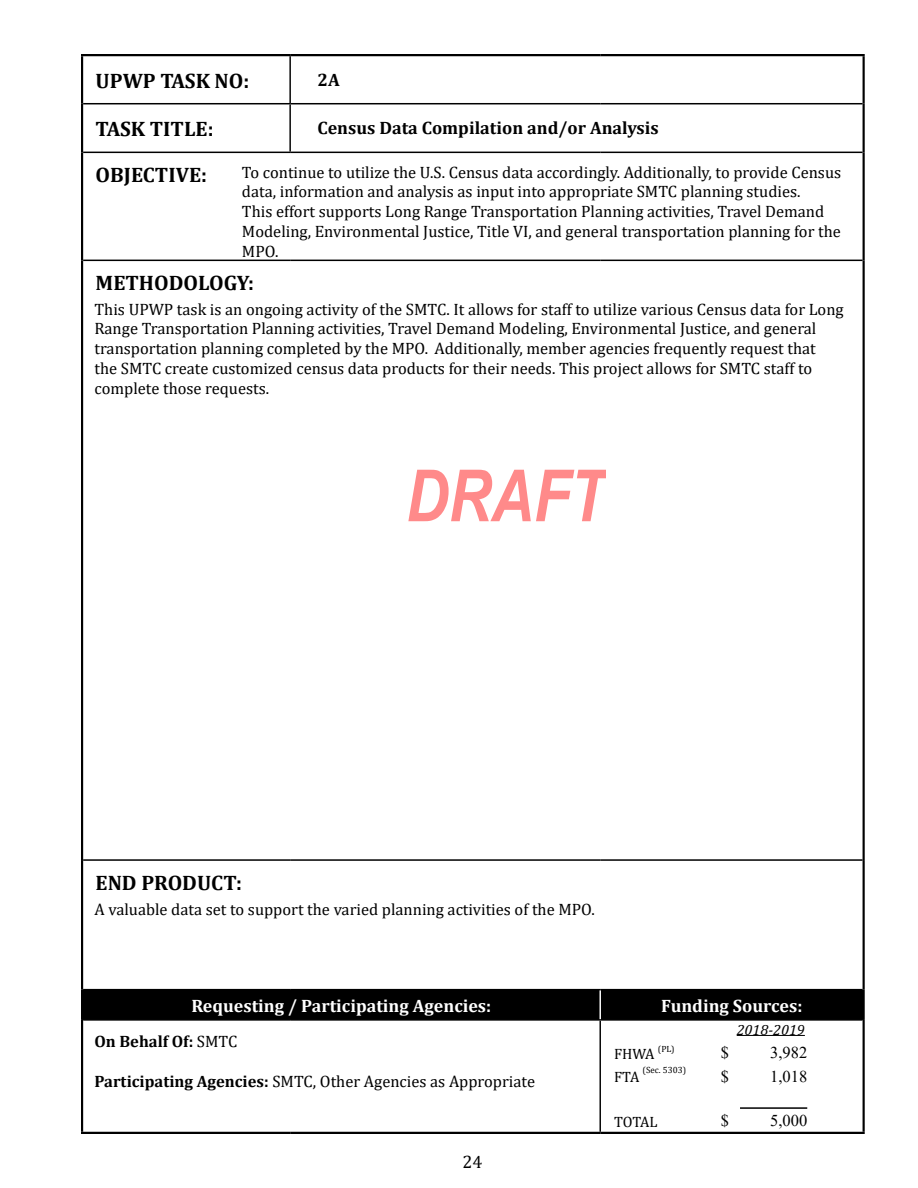
<style>
.page{position:relative;width:918px;height:1188px;background:#fff}
.page>*{position:absolute;margin:0;border:0;box-sizing:border-box;transform-origin:0 0}
.t1{font:italic 700 72px "Arial Narrow";color:rgb(255 0 0/.46)}
.t2{font:700 21px/45.9px "Cambria";color:#000}
.t3{font:700 18px "Cambria";color:#fff}
.t4{font:700 18px "Cambria";color:#000}
.t5{font:18px "Cambria";color:#000}
.t6{font:16.5px/19.8px "Cambria";color:#000}
.t7{font:16.5px "Times New Roman";color:#000}
.t8{font:700 16.5px "Cambria";color:#000}
.t9{font:15px "Cambria";letter-spacing:-.015em;color:#000}
.t10{font:italic 15px "Cambria";color:#000}
.t11{font:9px "Cambria";color:#000}
.s1{font-weight:400}
.s2{font-weight:700}
</style>
<div class="page">
<hr style="left:289px;top:56px;width:2px;height:47px;background:#000">
<hr style="left:289px;top:104px;width:2px;height:48px;background:#000">
<hr style="left:600px;top:1021px;width:1px;height:111px;background:#000">
<hr style="left:83px;top:103px;width:207px;height:1px;background:#000">
<hr style="left:290px;top:103px;width:310px;height:1px;background:#000">
<hr style="left:600px;top:103px;width:263px;height:1px;background:#000">
<hr style="left:83px;top:152px;width:207px;height:1px;background:#000">
<hr style="left:290px;top:152px;width:310px;height:1px;background:#000">
<hr style="left:600px;top:152px;width:263px;height:1px;background:#000">
<hr style="left:83px;top:260px;width:207px;height:1px;background:#000">
<hr style="left:290px;top:260px;width:310px;height:1px;background:#000">
<hr style="left:600px;top:260px;width:263px;height:1px;background:#000">
<hr style="left:83px;top:859px;width:207px;height:2px;background:#000">
<hr style="left:290px;top:859px;width:310px;height:2px;background:#000">
<hr style="left:600px;top:859px;width:263px;height:2px;background:#000">
<hr style="left:83px;top:989px;width:207px;height:1px;background:#000">
<hr style="left:290px;top:989px;width:310px;height:1px;background:#000">
<hr style="left:600px;top:989px;width:263px;height:1px;background:#000">
<hr style="left:83px;top:1019px;width:207px;height:2px;background:#000">
<hr style="left:290px;top:1019px;width:310px;height:2px;background:#000">
<hr style="left:600px;top:1019px;width:263px;height:2px;background:#000">
<div style="left:83px;top:990px;width:780px;height:30px;background:#000"></div>
<hr style="left:81px;top:54px;width:209px;height:2px;background:#000">
<hr style="left:290px;top:54px;width:310px;height:2px;background:#000">
<hr style="left:600px;top:54px;width:265px;height:2px;background:#000">
<hr style="left:81px;top:1132px;width:209px;height:2px;background:#000">
<hr style="left:290px;top:1132px;width:310px;height:2px;background:#000">
<hr style="left:600px;top:1132px;width:265px;height:2px;background:#000">
<hr style="left:81px;top:56px;width:2px;height:48px;background:#000">
<hr style="left:863px;top:56px;width:2px;height:48px;background:#000">
<hr style="left:81px;top:104px;width:2px;height:48px;background:#000">
<hr style="left:863px;top:104px;width:2px;height:48px;background:#000">
<hr style="left:81px;top:152px;width:2px;height:108px;background:#000">
<hr style="left:863px;top:152px;width:2px;height:108px;background:#000">
<hr style="left:81px;top:260px;width:2px;height:600px;background:#000">
<hr style="left:863px;top:260px;width:2px;height:600px;background:#000">
<hr style="left:81px;top:860px;width:2px;height:130px;background:#000">
<hr style="left:863px;top:860px;width:2px;height:130px;background:#000">
<hr style="left:81px;top:990px;width:2px;height:30px;background:#000">
<hr style="left:863px;top:990px;width:2px;height:30px;background:#000">
<hr style="left:81px;top:1020px;width:2px;height:112px;background:#000">
<hr style="left:863px;top:1020px;width:2px;height:112px;background:#000">
<hr style="left:737px;top:1035px;width:68px;height:1px;background:#000">
<hr style="left:740px;top:1107px;width:67px;height:2px;background:#000">
<p class="t2" style="left:96px;top:57px;width:155px">UPWP TASK NO:</p>
<p class="t2" style="left:96px;top:105px;width:120px">TASK TITLE:<br>OBJECTIVE:</p>
<p class="t4" style="left:318px;top:67px;width:24px">2A</p>
<p class="t4" style="left:318px;top:116px;width:343px">Census Data Compilation and/or Analysis</p>
<p class="t6" style="left:242px;top:162px;width:601px">To continue to utilize the U.S. Census data accordingly. Additionally, to provide Census data, information and analysis as input into appropriate SMTC planning studies.<br>This effort supports Long Range Transportation Planning activities, Travel Demand Modeling, Environmental Justice, Title VI, and general transportation planning for the MPO.</p>
<p class="t2" style="left:96px;top:259px;width:160px">METHODOLOGY:</p>
<p class="t6" style="left:94px;top:299px;width:751px">This UPWP task is an ongoing activity of the SMTC. It allows for staff to utilize various Census data for Long Range Transportation Planning activities, Travel Demand Modeling, Environmental Justice, and general transportation planning completed by the MPO. Additionally, member agencies frequently request that<br>the SMTC create customized census data products for their needs. This project allows for SMTC staff to complete those requests.</p>
<p class="t2" style="left:96px;top:859px;width:148px">END PRODUCT:</p>
<h1 class="t1" style="left:406px;top:442px;width:202px">DRAFT</h1>
<p class="t6" style="left:94px;top:900px;width:502px">A valuable data set to support the varied planning activities of the MPO.</p>
<p class="t3" style="left:191px;top:993px;width:301px">Requesting / Participating Agencies:</p>
<p class="t3" style="left:661px;top:993px;width:143px">Funding Sources:</p>
<p class="t9" style="left:614px;top:1045px;width:42px">FHWA</p>
<p class="t11" style="left:658px;top:1043px;width:18px">(PL)</p>
<p class="t9" style="left:614px;top:1068px;width:27px">FTA</p>
<p class="t10" style="left:737px;top:1019px;width:70px">2018-2019</p>
<p class="t8" style="left:94px;top:1030px;width:144px">On Behalf Of: <span class="s1">SMTC</span></p>
<p class="t6" style="left:95px;top:1071px;width:442px"><span class="s2">Participating Agencies:</span> SMTC, Other Agencies as Appropriate</p>
<p class="t7" style="left:721px;top:1041px;width:10px">$</p>
<p class="t7" style="left:770px;top:1041px;width:39px">3,982</p>
<p class="t7" style="left:721px;top:1065px;width:10px">$</p>
<p class="t7" style="left:770px;top:1065px;width:39px">1,018</p>
<p class="t7" style="left:721px;top:1109px;width:10px">$</p>
<p class="t7" style="left:770px;top:1109px;width:39px">5,000</p>
<p class="t11" style="left:643px;top:1064px;width:45px">(Sec. 5303)</p>
<p class="t9" style="left:614px;top:1113px;width:45px">TOTAL</p>
<p class="t5" style="left:463px;top:1151px;width:21px">24</p>
</div>
